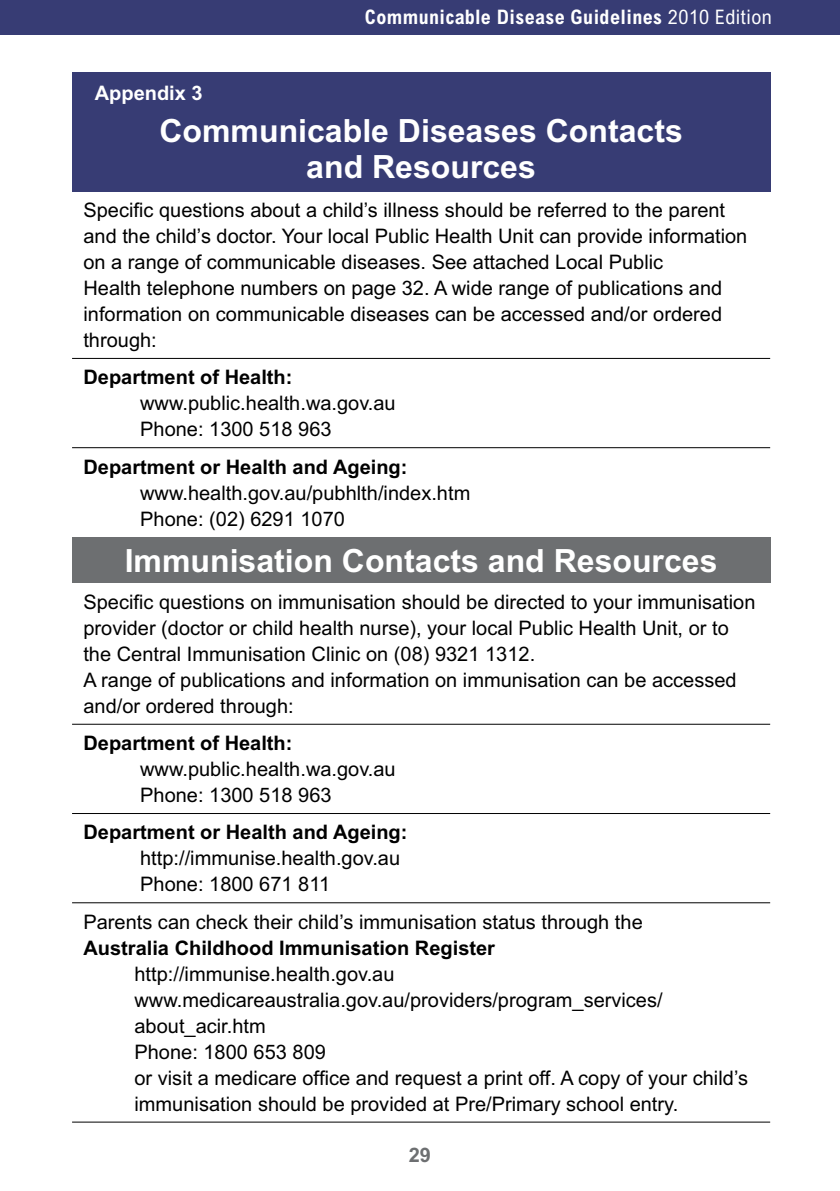
<style>
.page{position:relative;width:840px;height:1191px;background:#fff}
.page>*{position:absolute;margin:0;border:0;box-sizing:border-box;transform-origin:0 0}
.t1{font:700 32px/36px "Arial";color:#fff;text-align:center}
.t2{font:20px/26px "Arial";color:#000}
.t3{font:700 20px "Arial";color:#000}
.t4{font:700 condensed 20px "Arial MT Std";letter-spacing:.02em;color:#fff}
.t5{font:700 20px "Arial";color:#fff}
.t6{font:700 20px "Arial";color:#6d6f71}
.s1{font-weight:400}
</style>
<div class="page">
<div style="left:0;top:0;width:839px;height:34px;background:#373c74"></div>
<div style="left:72px;top:72px;width:697px;height:119px;background:#373c74"></div>
<div style="left:72px;top:537px;width:697px;height:46px;background:#6d6f71"></div>
<hr style="left:72px;top:358px;width:697px;height:1px;background:#000">
<hr style="left:72px;top:447px;width:697px;height:1px;background:#000">
<hr style="left:72px;top:724px;width:697px;height:1px;background:#000">
<hr style="left:72px;top:813px;width:697px;height:1px;background:#000">
<hr style="left:72px;top:902px;width:697px;height:1px;background:#000">
<hr style="left:72px;top:1121px;width:697px;height:1px;background:#000">
<p class="t4" style="left:364px;top:6px;width:408px">Communicable Disease Guidelines <span class="s1">2010 Edition</span></p>
<p class="t5" style="left:95px;top:82px;width:109px">Appendix 3</p>
<h1 class="t1" style="left:159px;top:113px;width:524px">Communicable Diseases Contacts and Resources</h1>
<p class="t2" style="left:83px;top:197px;width:665px">Specific questions about a child’s illness should be referred to the parent and the child’s doctor. Your local Public Health Unit can provide information on a range of communicable diseases. See attached Local Public<br>Health telephone numbers on page 32. A wide range of publications and information on communicable diseases can be accessed and/or ordered through:</p>
<p class="t3" style="left:83px;top:366px;width:210px">Department of Health:</p>
<p class="t2" style="left:140px;top:390px;width:257px">www.public.health.wa.gov.au<br>Phone: 1300 518 963</p>
<p class="t3" style="left:83px;top:455px;width:325px">Department or Health and Ageing:</p>
<p class="t2" style="left:140px;top:480px;width:331px">www.health.gov.au/pubhlth/index.htm<br>Phone: (02) 6291 1070</p>
<h1 class="t1" style="left:125px;top:542px;width:594px">Immunisation Contacts and Resources</h1>
<p class="t2" style="left:83px;top:589px;width:673px">Specific questions on immunisation should be directed to your immunisation provider (doctor or child health nurse), your local Public Health Unit, or to the Central Immunisation Clinic on (08) 9321 1312.<br>A range of publications and information on immunisation can be accessed and/or ordered through:</p>
<p class="t3" style="left:83px;top:732px;width:210px">Department of Health:</p>
<p class="t2" style="left:140px;top:756px;width:257px">www.public.health.wa.gov.au<br>Phone: 1300 518 963</p>
<p class="t3" style="left:83px;top:821px;width:325px">Department or Health and Ageing:</p>
<p class="t2" style="left:140px;top:845px;width:261px">http://immunise.health.gov.au<br>Phone: 1800 671 811</p>
<p class="t2" style="left:83px;top:908px;width:560px">Parents can check their child’s immunisation status through the</p>
<p class="t3" style="left:83px;top:936px;width:413px">Australia Childhood Immunisation Register</p>
<p class="t2" style="left:134px;top:960px;width:614px">http://immunise.health.gov.au www.medicareaustralia.gov.au/providers/program_services/ about_acir.htm<br>Phone: 1800 653 809<br>or visit a medicare office and request a print off. A copy of your child’s immunisation should be provided at Pre/Primary school entry.</p>
<p class="t6" style="left:408px;top:1144px;width:24px">29</p>
</div>
